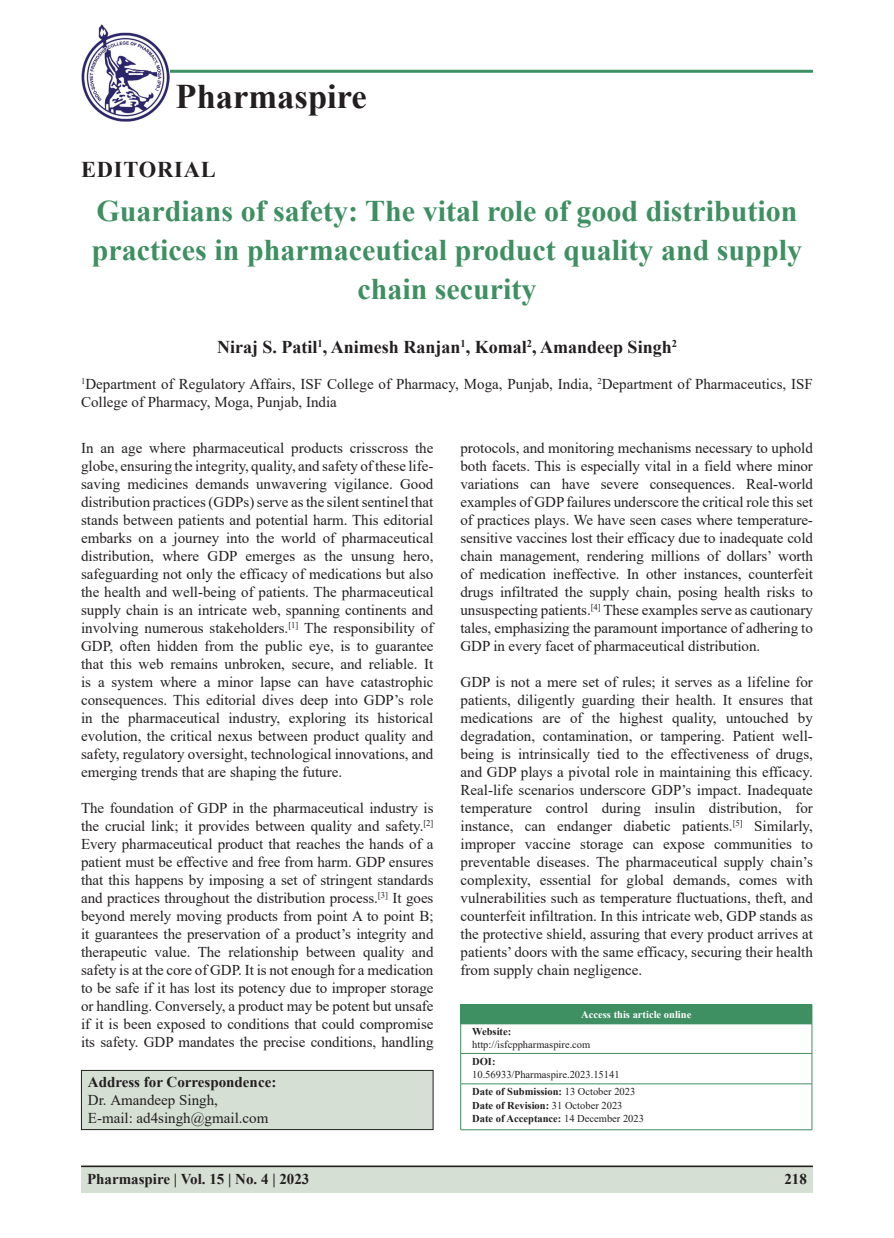
<style>
.page{position:relative;width:894px;height:1238px;background:#fff}
.page>*{position:absolute;margin:0;border:0;box-sizing:border-box;transform-origin:0 0}
.JN{font:700 34.5px "Times New Roman";color:#231f20}
.AT{font:700 30px/39px "Times New Roman";color:#3e8f61;text-align:center}
.AH{font:700 22.5px "Times New Roman";letter-spacing:.035em;color:#231f20}
.AU{font:700 18px "Times New Roman";color:#231f20}
.TX{font:15px/18px "Times New Roman";letter-spacing:-.005em;color:#231f20;text-align:justify}
.AFF{font:15px/18px "Times New Roman";color:#231f20}
.ADD{font:15px/18px "Times New Roman";color:#231f20}
.RF_1{font:700 15px "Times New Roman";color:#231f20}
.Web{font:700 10.5px/13.5px "Times New Roman";color:#231f20}
.Website{font:10.5px/12.6px "Times New Roman";color:#231f20}
.ATAO{font:700 10.5px "Times New Roman";color:#fff}
.s1{font-weight:700}
.s2{font-weight:400}
</style>
<div class="page">
<div style="left:81px;top:1166px;width:731px;height:27px;background:#d5dfd4"></div>
<hr style="left:81px;top:1165px;width:731px;height:2px;background:#231f20">
<div style="left:81px;top:1070px;width:352px;height:59px;background:#d5dfd4"></div>
<div style="left:81px;top:1070px;width:352px;height:60px;border:1px solid #231f20"></div>
<hr style="left:169px;top:70px;width:643px;height:3px;background:#3e8f61">
<img style="left:81px;top:25px;width:88px;height:96px">
<div style="left:460px;top:1004px;width:351px;height:20px;background:#3e8f61"></div>
<svg style="left:460px;top:1024px;width:1px;height:29px"></svg>
<svg style="left:811px;top:1004px;width:1px;height:49px"></svg>
<hr style="left:460px;top:1053px;width:1px;height:30px;background:#3e8f61">
<hr style="left:460px;top:1053px;width:351px;height:1px;background:#3e8f61">
<hr style="left:811px;top:1053px;width:1px;height:30px;background:#3e8f61">
<hr style="left:460px;top:1084px;width:1px;height:45px;background:#3e8f61">
<hr style="left:460px;top:1083px;width:351px;height:1px;background:#3e8f61">
<hr style="left:811px;top:1084px;width:1px;height:45px;background:#3e8f61">
<hr style="left:460px;top:1129px;width:351px;height:1px;background:#3e8f61">
<p class="JN" style="left:176px;top:72px;width:193px">Pharmaspire</p>
<p class="AH" style="left:81px;top:153px;width:136px">EDITORIAL</p>
<p class="AT" style="left:92px;top:190px;width:711px">Guardians of safety: The vital role of good distribution practices in pharmaceutical product quality and supply chain security</p>
<p class="AU" style="left:217px;top:334px;width:461px">Niraj S. Patil<sup>1</sup>, Animesh Ranjan<sup>1</sup>, Komal<sup>2</sup>, Amandeep Singh<sup>2</sup></p>
<p class="AFF" style="left:81px;top:374px;width:733px"><sup>1</sup>Department of Regulatory Affairs, ISF College of Pharmacy, Moga, Punjab, India, <sup>2</sup>Department of Pharmaceutics, ISF<br>College of Pharmacy, Moga, Punjab, India</p>
<p class="TX" style="left:81px;top:439px;width:354px">In an age where pharmaceutical products crisscross the globe, ensuring the integrity, quality, and safety of these life&shy;saving medicines demands unwavering vigilance. Good distribution practices (GDPs) serve as the silent sentinel that stands between patients and potential harm. This editorial embarks on a journey into the world of pharmaceutical distribution, where GDP emerges as the unsung hero, safeguarding not only the efficacy of medications but also the health and well-being of patients. The pharmaceutical supply chain is an intricate web, spanning continents and involving numerous stakeholders.<sup>[1]</sup> The responsibility of GDP, often hidden from the public eye, is to guarantee that this web remains unbroken, secure, and reliable. It is a system where a minor lapse can have catastrophic consequences. This editorial dives deep into GDP’s role in the pharmaceutical industry, exploring its historical evolution, the critical nexus between product quality and safety, regulatory oversight, technological innovations, and emerging trends that are shaping the future.</p>
<p class="TX" style="left:81px;top:799px;width:354px">The foundation of GDP in the pharmaceutical industry is the crucial link; it provides between quality and safety.<sup>[2] </sup>Every pharmaceutical product that reaches the hands of a patient must be effective and free from harm. GDP ensures that this happens by imposing a set of stringent standards and practices throughout the distribution process.<sup>[3]</sup> It goes beyond merely moving products from point A to point B; it guarantees the preservation of a product’s integrity and therapeutic value. The relationship between quality and safety is at the core of GDP. It is not enough for a medication to be safe if it has lost its potency due to improper storage or handling. Conversely, a product may be potent but unsafe if it is been exposed to conditions that could compromise its safety. GDP mandates the precise conditions, handling</p>
<p class="ADD" style="left:88px;top:1072px;width:190px"><span class="s1">Address for Correspondence:<br></span>Dr. Amandeep Singh,<br>E-mail: ad4singh@gmail.com</p>
<p class="TX" style="left:460px;top:439px;width:354px">protocols, and monitoring mechanisms necessary to uphold both facets. This is especially vital in a field where minor variations can have severe consequences. Real-world examples of GDP failures underscore the critical role this set of practices plays. We have seen cases where temperature&shy;sensitive vaccines lost their efficacy due to inadequate cold chain management, rendering millions of dollars’ worth of medication ineffective. In other instances, counterfeit drugs infiltrated the supply chain, posing health risks to unsuspecting patients.<sup>[4]</sup> These examples serve as cautionary tales, emphasizing the paramount importance of adhering to GDP in every facet of pharmaceutical distribution.</p>
<p class="TX" style="left:460px;top:673px;width:354px">GDP is not a mere set of rules; it serves as a lifeline for patients, diligently guarding their health. It ensures that medications are of the highest quality, untouched by degradation, contamination, or tampering. Patient well&shy;being is intrinsically tied to the effectiveness of drugs, and GDP plays a pivotal role in maintaining this efficacy.<br>Real-life scenarios underscore GDP’s impact. Inadequate temperature control during insulin distribution, for instance, can endanger diabetic patients.<sup>[5]</sup> Similarly, improper vaccine storage can expose communities to preventable diseases. The pharmaceutical supply chain’s complexity, essential for global demands, comes with vulnerabilities such as temperature fluctuations, theft, and counterfeit infiltration. In this intricate web, GDP stands as the protective shield, assuring that every product arrives at patients’ doors with the same efficacy, securing their health from supply chain negligence.</p>
<p class="ATAO" style="left:581px;top:1006px;width:111px">Access this article online</p>
<p class="Website" style="left:472px;top:1025px;width:120px"><span class="s1">Website: </span>http://isfcppharmaspire.com</p>
<p class="Website" style="left:472px;top:1055px;width:149px"><span class="s1">DOI:<br></span>10.56933/Pharmaspire.2023.15141</p>
<p class="Web" style="left:472px;top:1085px;width:173px">Date of Submission: <span class="s2">13 October 2023<br></span>Date of Revision: <span class="s2">31 October 2023<br></span>Date of Acceptance: <span class="s2">14 December 2023</span></p>
<p class="RF_1" style="left:87px;top:1167px;width:224px">Pharmaspire | Vol. 15 | No. 4 | 2023</p>
<p class="RF_1" style="left:784px;top:1167px;width:24px">218</p>
</div>
